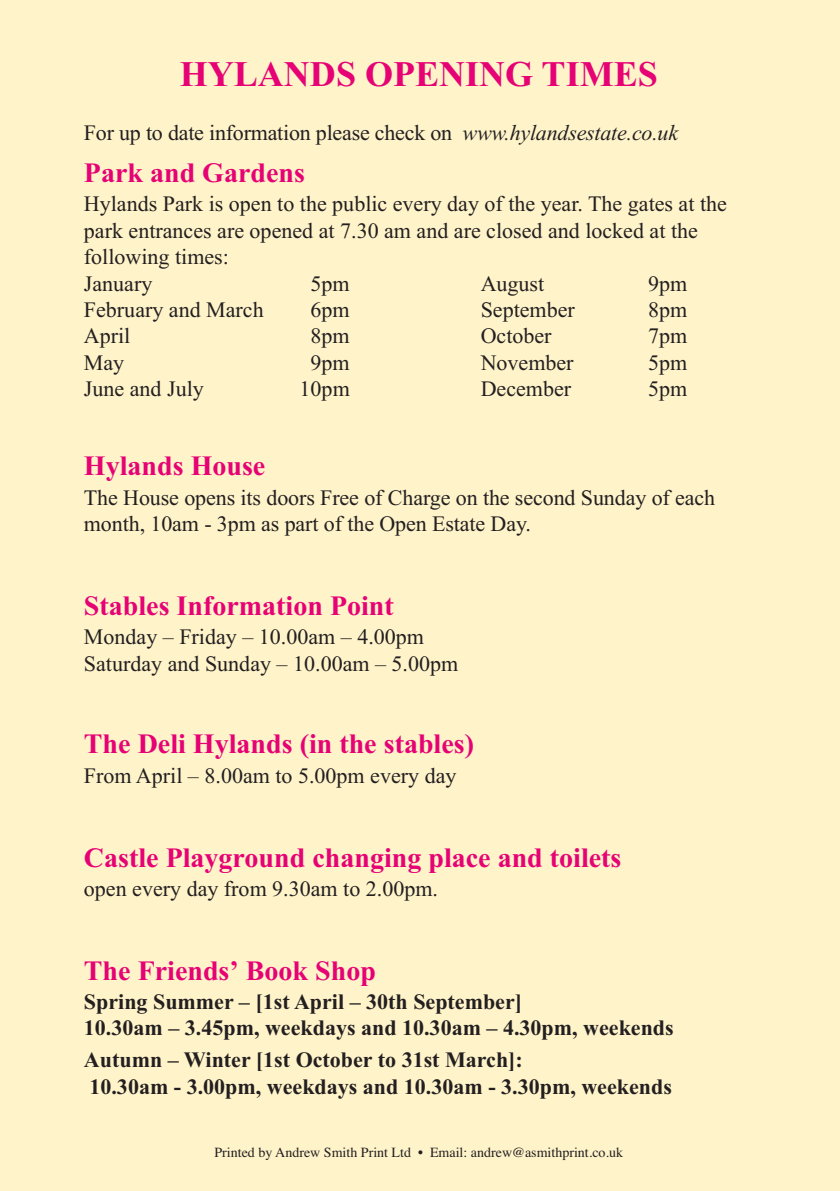
<style>
.page{position:relative;width:840px;height:1191px;background:#fff}
.page>*{position:absolute;margin:0;border:0;box-sizing:border-box;transform-origin:0 0}
.t1{font:700 36px "Times New Roman";color:#e60275}
.t2{font:700 28px "Times New Roman";color:#e60275}
.t3{font:22px/26.4px "Times New Roman";color:#231f20}
.t4{font:700 22px/26.4px "Times New Roman";color:#231f20}
.t5{font:14px "Times";color:#231f20}
.s1{font-style:italic}
</style>
<div class="page">
<div style="left:0;top:0;width:839px;height:1191px;background:#fef3c9"></div>
<h1 class="t1" style="left:180px;top:52px;width:479px">HYLANDS OPENING TIMES</h1>
<p class="t3" style="left:84px;top:119px;width:595px">For up to date information please check on <span class="s1">www.hylandsestate.co.uk</span></p>
<p class="t2" style="left:84px;top:156px;width:222px">Park and Gardens</p>
<p class="t3" style="left:84px;top:190px;width:644px">Hylands Park is open to the public every day of the year. The gates at the park entrances are opened at 7.30 am and are closed and locked at the following times:<br>January</p>
<p class="t3" style="left:310px;top:270px;width:41px">5pm</p>
<p class="t3" style="left:480px;top:270px;width:65px">August</p>
<p class="t3" style="left:647px;top:270px;width:41px">9pm</p>
<p class="t3" style="left:84px;top:296px;width:181px">February and March</p>
<p class="t3" style="left:310px;top:296px;width:41px">6pm</p>
<p class="t3" style="left:480px;top:296px;width:96px">September</p>
<p class="t3" style="left:647px;top:296px;width:41px">8pm</p>
<p class="t3" style="left:84px;top:322px;width:48px">April</p>
<p class="t3" style="left:310px;top:322px;width:41px">8pm</p>
<p class="t3" style="left:480px;top:322px;width:72px">October</p>
<p class="t3" style="left:647px;top:322px;width:41px">7pm</p>
<p class="t3" style="left:84px;top:349px;width:42px">May</p>
<p class="t3" style="left:310px;top:349px;width:41px">9pm</p>
<p class="t3" style="left:480px;top:349px;width:94px">November</p>
<p class="t3" style="left:647px;top:349px;width:41px">5pm</p>
<p class="t3" style="left:84px;top:375px;width:121px">June and July</p>
<p class="t3" style="left:299px;top:375px;width:52px">10pm</p>
<p class="t3" style="left:480px;top:375px;width:92px">December</p>
<p class="t3" style="left:647px;top:375px;width:41px">5pm</p>
<p class="t2" style="left:84px;top:449px;width:183px">Hylands House</p>
<p class="t3" style="left:84px;top:484px;width:632px">The House opens its doors Free of Charge on the second Sunday of each month, 10am - 3pm as part of the Open Estate Day.</p>
<p class="t2" style="left:84px;top:588px;width:311px">Stables Information Point</p>
<p class="t3" style="left:84px;top:623px;width:375px">Monday – Friday – 10.00am – 4.00pm<br>Saturday and Sunday – 10.00am – 5.00pm</p>
<p class="t2" style="left:84px;top:727px;width:391px">The Deli Hylands (in the stables)</p>
<p class="t3" style="left:84px;top:762px;width:374px">From April – 8.00am to 5.00pm every day</p>
<p class="t2" style="left:84px;top:840px;width:538px">Castle Playground changing place and toilets</p>
<p class="t3" style="left:84px;top:875px;width:355px">open every day from 9.30am to 2.00pm.</p>
<p class="t2" style="left:84px;top:953px;width:293px">The Friends’ Book Shop</p>
<p class="t4" style="left:84px;top:988px;width:591px">Spring Summer – [1st April – 30th September]<br>10.30am – 3.45pm, weekdays and 10.30am – 4.30pm, weekends</p>
<p class="t4" style="left:84px;top:1046px;width:589px">Autumn – Winter [1st October to 31st March]:<br>10.30am - 3.00pm, weekdays and 10.30am - 3.30pm, weekends</p>
<p class="t5" style="left:214px;top:1143px;width:410px">Printed by Andrew Smith Print Ltd • Email: andrew@asmithprint.co.uk</p>
</div>
